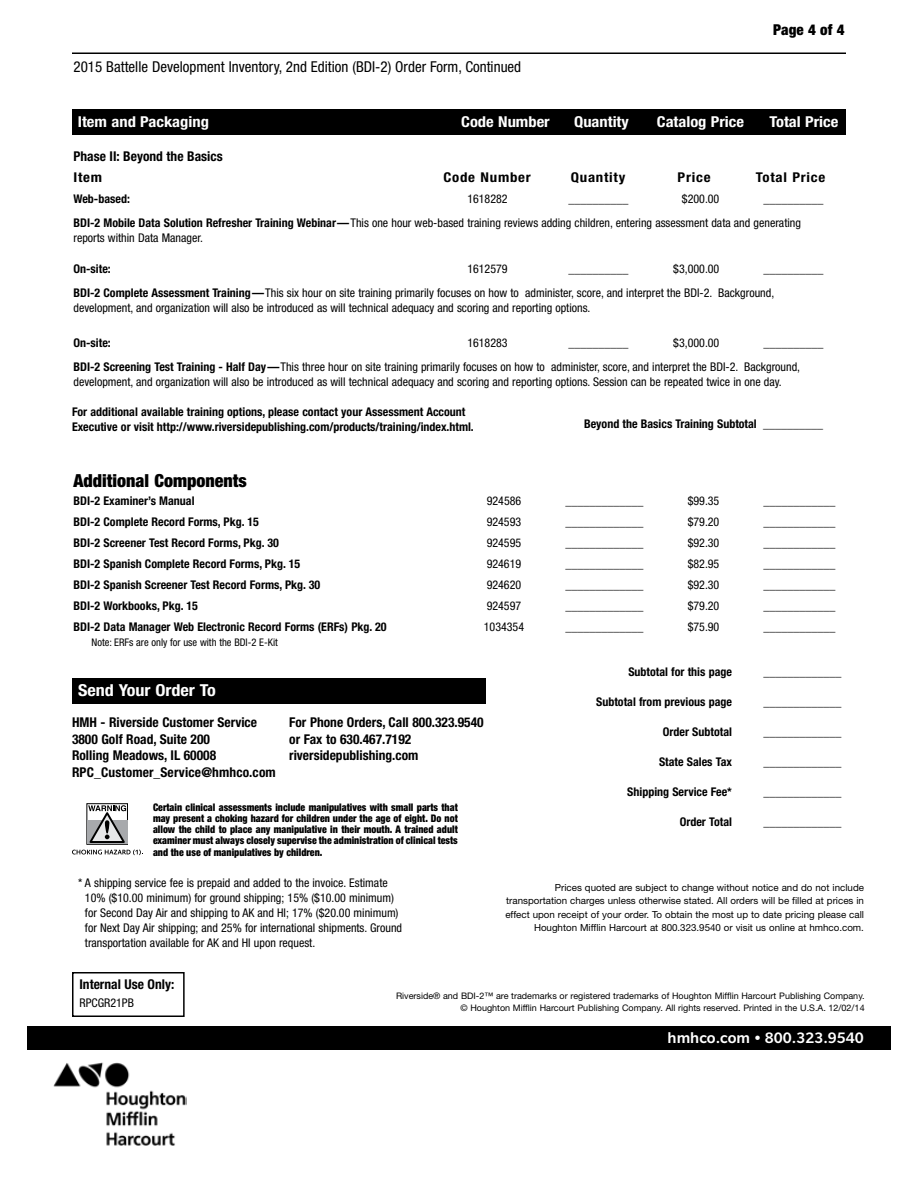
<style>
.page{position:relative;width:918px;height:1188px;background:#fff}
.page>*{position:absolute;margin:0;border:0;box-sizing:border-box;transform-origin:0 0}
.t1{font:900 condensed 18px "Helvetica Neue LT Std";color:#000}
.t2{font:500 16.5px "Slate Pro";color:#fff}
.t3{font:700 condensed 16.5px "Helvetica Neue LT Std";color:#fff;scale:1.1 1}
.t4{font:condensed 15px "Helvetica Neue LT Std";color:#000}
.t5{font:700 condensed 15px "Helvetica Neue LT Std";color:#fff;scale:1.1 1}
.t6{font:900 condensed 15px "Helvetica Neue LT Std";color:#000}
.t7{font:700 condensed 13.5px/16.5px "Helvetica Neue LT Std";color:#000}
.t8{font:700 condensed 13.5px "Helvetica Neue LT Std";letter-spacing:.05em;color:#000;scale:1.1 1}
.t9{font:700 condensed 13.5px "Helvetica Neue LT Std";color:#000;scale:1.1 1}
.t10{font:condensed 12px/15px "Helvetica Neue LT Std";color:#000}
.t11{font:700 condensed 12px/15px "Helvetica Neue LT Std";color:#000}
.t12{font:900 condensed 10.5px/11.2px "Helvetica Neue LT Std";color:#000;text-align:justify;scale:.94 1}
.t13{font:condensed 10.5px "Helvetica Neue LT Std";color:#000}
.t14{font:9.75px/13.5px "Helvetica Neue LT Std";color:#000;text-align:right}
.t15{font:9px/12px "Helvetica Neue LT Std";color:#000;text-align:right}
.s1{font-weight:700}
.s2{font-weight:400}
</style>
<div class="page">
<hr style="left:72px;top:52px;width:774px;height:2px;background:#000">
<div style="left:72px;top:110px;width:774px;height:25px;background:#000"></div>
<div style="left:87px;top:803px;width:41px;height:42px;border:1px solid #000"></div>
<svg style="left:72px;top:805px;width:71px;height:50px"></svg>
<div style="left:72px;top:679px;width:414px;height:25px;background:#000"></div>
<div style="left:72px;top:972px;width:113px;height:45px;border:2px solid #000"></div>
<div style="left:27px;top:1026px;width:864px;height:23px;background:#000"></div>
<img style="left:53px;top:1062px;width:133px;height:84px">
<p class="t4" style="left:74px;top:58px;width:449px">2015 Battelle Development Inventory, 2nd Edition (BDI-2) Order Form, Continued</p>
<p class="t6" style="left:773px;top:21px;width:73px">Page 4 of 4</p>
<p class="t5" style="left:78px;top:112px;width:121px">Item and Packaging</p>
<p class="t5" style="left:461px;top:112px;width:82px">Code Number</p>
<p class="t5" style="left:574px;top:112px;width:51px">Quantity</p>
<p class="t5" style="left:657px;top:112px;width:81px">Catalog Price</p>
<p class="t5" style="left:769px;top:112px;width:64px">Total Price</p>
<p class="t7" style="left:74px;top:145px;width:151px;line-height:21.5px">Phase II: Beyond the Basics<br>Item</p>
<p class="t8" style="left:444px;top:169px;width:81px">Code Number</p>
<p class="t8" style="left:571px;top:169px;width:51px">Quantity</p>
<p class="t9" style="left:678px;top:169px;width:31px">Price</p>
<p class="t8" style="left:756px;top:169px;width:65px">Total Price</p>
<p class="t10" style="left:568px;top:191px;width:61px">__________</p>
<p class="t10" style="left:682px;top:191px;width:39px">$200.00</p>
<p class="t10" style="left:74px;top:186px;width:751px;line-height:24px;text-indent:690px">__________<br><span class="s1">BDI-2 Mobile Data Solution Refresher Training Webinar—</span>This one hour web-based training reviews adding children, entering assessment data and generating</p>
<p class="t10" style="left:74px;top:230px;width:131px">reports within Data Manager.</p>
<p class="t11" style="left:74px;top:261px;width:39px">On-site:</p>
<p class="t10" style="left:467px;top:261px;width:42px">1612579</p>
<p class="t10" style="left:568px;top:261px;width:61px">__________</p>
<p class="t10" style="left:673px;top:261px;width:48px">$3,000.00</p>
<p class="t10" style="left:74px;top:257px;width:751px;line-height:24px;text-indent:690px">__________<br><span class="s1">BDI-2 Complete Assessment Training—</span>This six hour on site training primarily focuses on how to administer, score, and interpret the BDI-2. Background,</p>
<p class="t10" style="left:74px;top:300px;width:518px">development, and organization will also be introduced as will technical adequacy and scoring and reporting options.</p>
<p class="t11" style="left:74px;top:335px;width:39px">On-site:</p>
<p class="t10" style="left:467px;top:335px;width:42px">1618283</p>
<p class="t10" style="left:568px;top:335px;width:61px">__________</p>
<p class="t10" style="left:673px;top:335px;width:48px">$3,000.00</p>
<p class="t10" style="left:74px;top:330px;width:751px;line-height:24px;text-indent:690px">__________<br><span class="s1">BDI-2 Screening Test Training - Half Day—</span>This three hour on site training primarily focuses on how to administer, score, and interpret the BDI-2. Background,</p>
<p class="t10" style="left:74px;top:374px;width:710px">development, and organization will also be introduced as will technical adequacy and scoring and reporting options. Session can be repeated twice in one day.</p>
<p class="t11" style="left:584px;top:416px;width:241px">Beyond the Basics Training Subtotal <span class="s2">__________</span></p>
<p class="t11" style="left:74px;top:191px;width:58px">Web-based:</p>
<p class="t10" style="left:467px;top:191px;width:42px">1618282</p>
<p class="t11" style="left:72px;top:404px;width:403px">For additional available training options, please contact your Assessment Account<br>Executive or visit http://www.riversidepublishing.com/products/training/index.html.</p>
<h1 class="t1" style="left:74px;top:469px;width:175px">Additional Components</h1>
<p class="t11" style="left:74px;top:493px;width:123px">BDI-2 Examiner’s Manual</p>
<p class="t10" style="left:487px;top:493px;width:36px">924586</p>
<p class="t10" style="left:566px;top:493px;width:79px">_____________</p>
<p class="t10" style="left:688px;top:493px;width:33px">$99.35</p>
<p class="t10" style="left:764px;top:493px;width:73px">____________</p>
<p class="t11" style="left:74px;top:514px;width:187px">BDI-2 Complete Record Forms, Pkg. 15</p>
<p class="t10" style="left:487px;top:514px;width:36px">924593</p>
<p class="t10" style="left:566px;top:514px;width:79px">_____________</p>
<p class="t10" style="left:688px;top:514px;width:33px">$79.20</p>
<p class="t10" style="left:764px;top:514px;width:73px">____________</p>
<p class="t11" style="left:74px;top:535px;width:207px">BDI-2 Screener Test Record Forms, Pkg. 30</p>
<p class="t10" style="left:487px;top:535px;width:36px">924595</p>
<p class="t10" style="left:566px;top:535px;width:79px">_____________</p>
<p class="t10" style="left:688px;top:535px;width:33px">$92.30</p>
<p class="t10" style="left:764px;top:535px;width:73px">____________</p>
<p class="t11" style="left:74px;top:556px;width:228px">BDI-2 Spanish Complete Record Forms, Pkg. 15</p>
<p class="t10" style="left:487px;top:556px;width:36px">924619</p>
<p class="t10" style="left:566px;top:556px;width:79px">_____________</p>
<p class="t10" style="left:688px;top:556px;width:33px">$82.95</p>
<p class="t10" style="left:764px;top:556px;width:73px">____________</p>
<p class="t11" style="left:74px;top:577px;width:248px">BDI-2 Spanish Screener Test Record Forms, Pkg. 30</p>
<p class="t10" style="left:487px;top:577px;width:36px">924620</p>
<p class="t10" style="left:566px;top:577px;width:79px">_____________</p>
<p class="t10" style="left:688px;top:577px;width:33px">$92.30</p>
<p class="t10" style="left:764px;top:577px;width:73px">____________</p>
<p class="t11" style="left:74px;top:598px;width:126px">BDI-2 Workbooks, Pkg. 15</p>
<p class="t10" style="left:487px;top:598px;width:36px">924597</p>
<p class="t10" style="left:566px;top:598px;width:79px">_____________</p>
<p class="t10" style="left:688px;top:598px;width:33px">$79.20</p>
<p class="t10" style="left:764px;top:598px;width:73px">____________</p>
<p class="t11" style="left:74px;top:619px;width:315px">BDI-2 Data Manager Web Electronic Record Forms (ERFs) Pkg. 20</p>
<p class="t10" style="left:484px;top:619px;width:42px">1034354</p>
<p class="t10" style="left:566px;top:619px;width:79px">_____________</p>
<p class="t10" style="left:688px;top:619px;width:33px">$75.90</p>
<p class="t10" style="left:764px;top:619px;width:73px">____________</p>
<p class="t13" style="left:92px;top:636px;width:188px">Note: ERFs are only for use with the BDI-2 E-Kit</p>
<h2 class="t3" style="left:78px;top:680px;width:127px">Send Your Order To</h2>
<p class="t7" style="left:72px;top:714px;width:205px">HMH - Riverside Customer Service<br>3800 Golf Road, Suite 200<br>Rolling Meadows, IL 60008 rpc_customer_service@hmhco.com</p>
<p class="t7" style="left:289px;top:714px;width:196px">For Phone Orders, Call 800.323.9540 or Fax to 630.467.7192 riversidepublishing.com</p>
<p class="t12" style="left:153px;top:801px;width:326px">Certain clinical assessments include manipulatives with small parts that may present a choking hazard for children under the age of eight. Do not allow the child to place any manipulative in their mouth. A trained adult examiner must always closely supervise the administration of clinical tests and the use of manipulatives by children.</p>
<p class="t10" style="left:85px;top:875px;width:319px;text-indent:-7px">* A shipping service fee is prepaid and added to the invoice. Estimate 10% ($10.00 minimum) for ground shipping; 15% ($10.00 minimum) for Second Day Air and shipping to AK and HI; 17% ($20.00 minimum) for Next Day Air shipping; and 25% for international shipments. Ground transportation available for AK and HI upon request.</p>
<p class="t11" style="left:628px;top:664px;width:105px">Subtotal for this page</p>
<p class="t10" style="left:764px;top:664px;width:79px">_____________</p>
<p class="t11" style="left:596px;top:694px;width:137px">Subtotal from previous page</p>
<p class="t10" style="left:764px;top:694px;width:79px">_____________</p>
<p class="t11" style="left:663px;top:724px;width:71px">Order Subtotal</p>
<p class="t10" style="left:763px;top:724px;width:80px">_____________</p>
<p class="t11" style="left:659px;top:754px;width:74px">State Sales Tax</p>
<p class="t10" style="left:763px;top:754px;width:80px">_____________</p>
<p class="t11" style="left:627px;top:784px;width:106px">Shipping Service Fee*</p>
<p class="t10" style="left:763px;top:784px;width:80px">_____________</p>
<p class="t11" style="left:680px;top:814px;width:54px">Order Total</p>
<p class="t10" style="left:763px;top:814px;width:79px">_____________</p>
<p class="t14" style="left:505px;top:880px;width:360px">Prices quoted are subject to change without notice and do not include transportation charges unless otherwise stated. All orders will be filled at prices in effect upon receipt of your order. To obtain the most up to date pricing please call Houghton Mifflin Harcourt at 800.323.9540 or visit us online at hmhco.com.</p>
<p class="t7" style="left:80px;top:976px;width:96px">Internal Use Only:</p>
<p class="t10" style="left:80px;top:995px;width:56px">RPCGR21PB</p>
<p class="t15" style="left:396px;top:990px;width:470px">Riverside® and BDI-2™ are trademarks or registered trademarks of Houghton Mifflin Harcourt Publishing Company. © Houghton Mifflin Harcourt Publishing Company. All rights reserved. Printed in the U.S.A. 12/02/14</p>
<h2 class="t2" style="left:668px;top:1029px;width:198px">hmhco.com • 800.323.9540</h2>
</div>
